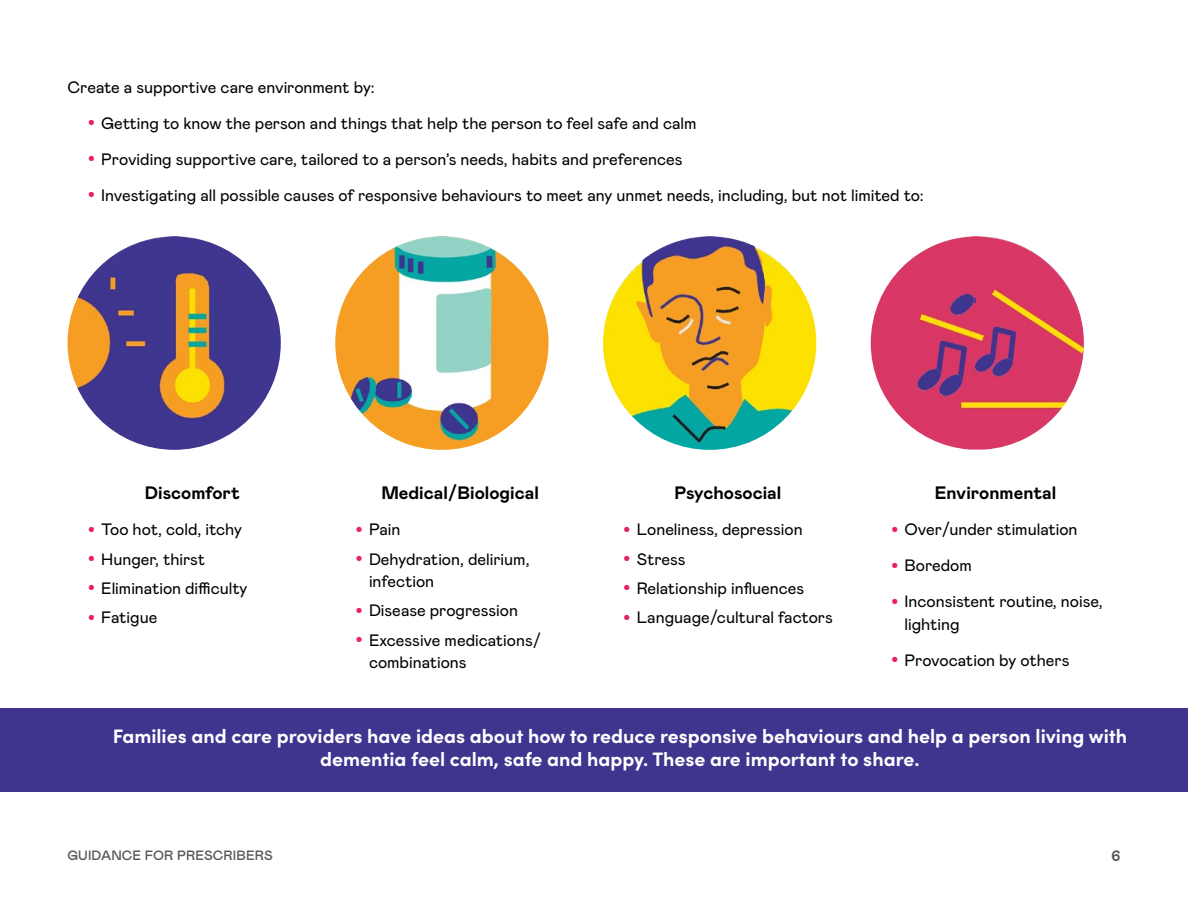
<style>
.page{position:relative;width:1188px;height:918px;background:#fff}
.page>*{position:absolute;margin:0;border:0;box-sizing:border-box;transform-origin:0 0}
.HIGHLIGHT{font:700 19.5px/23.4px "Sofia Pro";color:#fff;text-align:center}
.H1_Small{font:700 18px "Mabry Pro";color:#000}
.Body{font:16.5px/22.5px "Mabry Pro";color:#000}
.t1{font:700 15px "Mabry Pro";color:#58595b}
.t2{font:500 13.5px "Mabry Pro";letter-spacing:.01em;color:#58595b}
.s1{font-family:"Arial";font-size:21px;color:#e82163}
</style>
<div class="page">
<img style="left:68px;top:236px;width:213px;height:214px;border-radius:107px">
<img style="left:335px;top:236px;width:214px;height:214px;border-radius:107px">
<img style="left:603px;top:236px;width:213px;height:214px;border-radius:107px">
<img style="left:871px;top:236px;width:213px;height:214px;border-radius:105px">
<div style="left:0;top:709px;width:1188px;height:83px;background:#3f358f"></div>
<p class="Body" style="left:68px;top:75px;width:309px">Create a supportive care environment by:</p>
<p class="Body" style="left:88px;top:111px;width:610px"><span class="s1">•</span> Getting to know the person and things that help the person to feel safe and calm</p>
<p class="Body" style="left:88px;top:147px;width:596px"><span class="s1">•</span> Providing supportive care, tailored to a person’s needs, habits and preferences</p>
<p class="Body" style="left:88px;top:183px;width:838px"><span class="s1">•</span> Investigating all possible causes of responsive behaviours to meet any unmet needs, including, but not limited to:</p>
<h1 class="H1_Small" style="left:145px;top:480px;width:97px">Discomfort</h1>
<p class="Body" style="left:88px;top:518px;width:156px"><span class="s1">•</span> Too hot, cold, itchy</p>
<p class="Body" style="left:88px;top:547px;width:119px"><span class="s1">•</span> Hunger, thirst</p>
<p class="Body" style="left:88px;top:576px;width:161px"><span class="s1">•</span> Elimination difficulty</p>
<p class="Body" style="left:88px;top:605px;width:71px"><span class="s1">•</span> Fatigue</p>
<h1 class="H1_Small" style="left:381px;top:480px;width:159px">Medical/Biological</h1>
<p class="Body" style="left:356px;top:518px;width:47px"><span class="s1">•</span> Pain</p>
<p class="Body" style="left:369px;top:547px;width:162px;text-indent:-14px"><span class="s1">•</span> Dehydration, delirium, infection</p>
<p class="Body" style="left:356px;top:599px;width:164px"><span class="s1">•</span> Disease progression</p>
<p class="Body" style="left:369px;top:628px;width:174px;text-indent:-14px"><span class="s1">•</span> Excessive medications/ combinations</p>
<h1 class="H1_Small" style="left:674px;top:480px;width:108px">Psychosocial</h1>
<p class="Body" style="left:623px;top:518px;width:181px"><span class="s1">•</span> Loneliness, depression</p>
<p class="Body" style="left:623px;top:547px;width:64px"><span class="s1">•</span> Stress</p>
<p class="Body" style="left:623px;top:576px;width:182px"><span class="s1">•</span> Relationship influences</p>
<p class="Body" style="left:623px;top:605px;width:211px"><span class="s1">•</span> Language/cultural factors</p>
<h1 class="H1_Small" style="left:935px;top:480px;width:123px">Environmental</h1>
<p class="Body" style="left:891px;top:518px;width:188px"><span class="s1">•</span> Over/under stimulation</p>
<p class="Body" style="left:891px;top:554px;width:82px"><span class="s1">•</span> Boredom</p>
<p class="Body" style="left:904px;top:590px;width:200px;text-indent:-14px"><span class="s1">•</span> Inconsistent routine, noise, lighting</p>
<p class="Body" style="left:891px;top:648px;width:180px"><span class="s1">•</span> Provocation by others</p>
<p class="HIGHLIGHT" style="left:113px;top:723px;width:1016px">Families and care providers have ideas about how to reduce responsive behaviours and help a person living with dementia feel calm, safe and happy. These are important to share.</p>
<p class="t2" style="left:68px;top:846px;width:207px">GUIDANCE FOR PRESCRIBERS</p>
<p class="t1" style="left:1111px;top:845px;width:11px">6</p>
</div>
